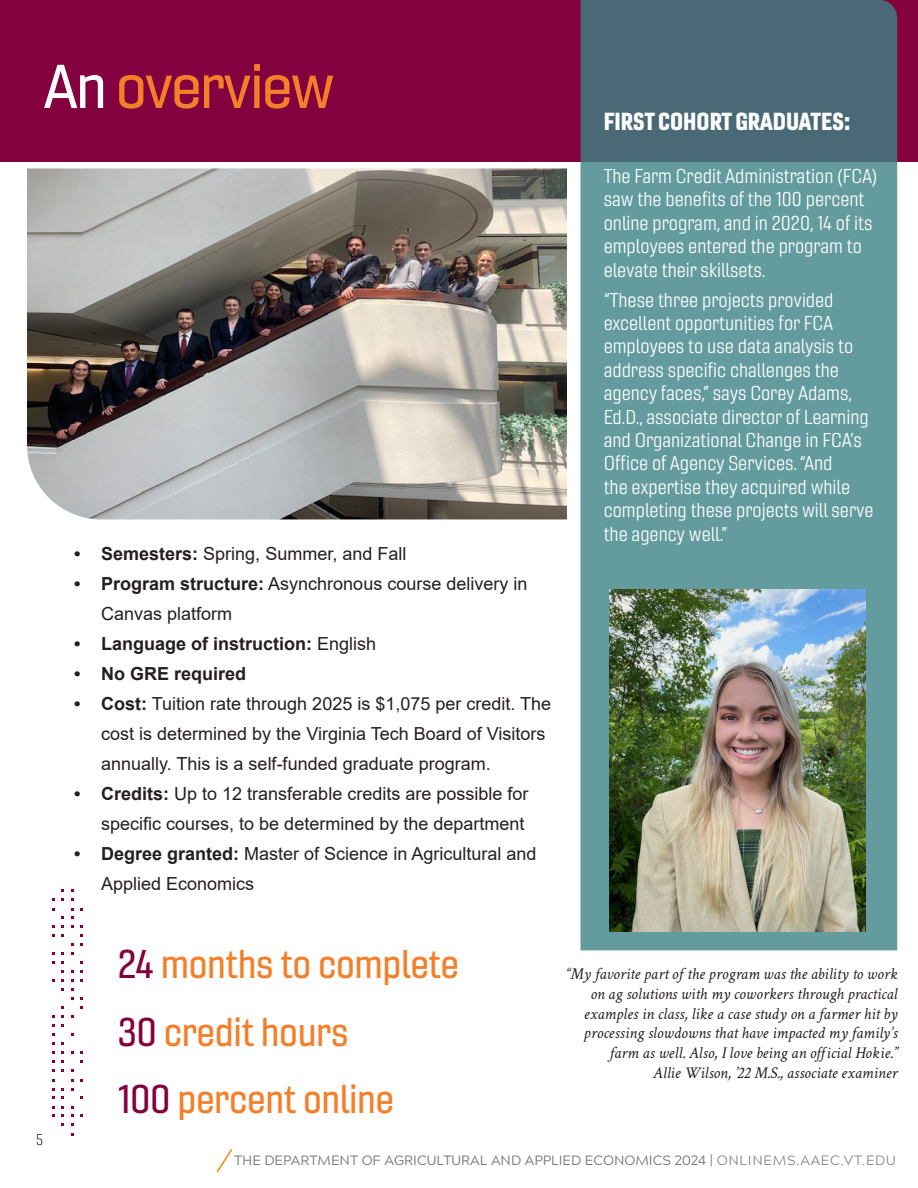
<style>
.page{position:relative;width:918px;height:1188px;background:#fff}
.page>*{position:absolute;margin:0;border:0;box-sizing:border-box;transform-origin:0 0}
.heading{font:500 expanded 60px "Gineso";letter-spacing:-.04em;color:#f47f2a}
.heading-2{font:39px "Gineso Nor Med";letter-spacing:-.01em;color:#f47f2a}
.heading-3{font:24px "Gineso Con Bla";color:#fff}
.heading-4{font:19.5px/23.4px "Gineso Nor Boo";color:#fff}
.t1{font:18px/30px "Arial";color:#231f20}
.t2{font:700 18px "Arial";color:#231f20}
.heading-5{font:italic 16.5px/19.8px "Crimson Text";color:#231f20;text-align:right}
.t3{font:15px "Gineso Nor Lig";color:#231f20}
.t4{font:13.5px "Acherus Grotesque";color:#77777a}
.s1{color:#fff}
.s2{font-weight:700}
.s3{font-weight:400}
.s4{color:#83013e}
.s5{font-weight:300}
</style>
<div class="page">
<div style="left:0;top:0;width:918px;height:162px;background:#83013e"></div>
<svg style="left:216px;top:1149px;width:17px;height:24px"></svg>
<img style="left:27px;top:168px;width:540px;height:351px">
<svg style="left:580px;top:0;width:317px;height:950px;fill:#639b9e"></svg>
<img style="left:609px;top:589px;width:257px;height:343px">
<svg style="left:71px;top:908px;width:2px;height:11px"></svg>
<p class="heading" style="left:43px;top:49px;width:293px"><span class="s1">An</span> overview</p>
<p class="t1" style="left:74px;top:538px;width:334px"><span class="s2">• Semesters:</span> Spring, Summer, and Fall</p>
<p class="t1" style="left:101px;top:568px;width:428px;text-indent:-27px"><span class="s2">• Program structure:</span> Asynchronous course delivery in<br>Canvas platform</p>
<p class="t2" style="left:74px;top:631px;width:304px">• Language of instruction: <span class="s3">English</span></p>
<p class="t2" style="left:74px;top:661px;width:174px">• No GRE required</p>
<p class="t1" style="left:101px;top:688px;width:451px;text-indent:-27px"><span class="s2">• Cost:</span> Tuition rate through 2025 is $1,075 per credit. The cost is determined by the Virginia Tech Board of Visitors annually. This is a self-funded graduate program.</p>
<p class="t1" style="left:74px;top:778px;width:456px;text-align:right"><span class="s2">• Credits:</span> Up to 12 transferable credits are possible for specific courses, to be determined by the department</p>
<p class="t1" style="left:101px;top:838px;width:437px;text-indent:-27px"><span class="s2">• Degree granted:</span> Master of Science in Agricultural and<br>Applied Economics</p>
<p class="heading-3" style="left:604px;top:105px;width:248px">FIRST COHORT GRADUATES:</p>
<p class="heading-4" style="left:604px;top:164px;width:275px">The Farm Credit Administration (FCA) saw the benefits of the 100 percent online program, and in 2020, 14 of its employees entered the program to elevate their skillsets.</p>
<p class="heading-4" style="left:604px;top:288px;width:271px">“These three projects provided excellent opportunities for FCA employees to use data analysis to address specific challenges the agency faces,” says Corey Adams,<br>Ed.D., associate director of Learning and Organizational Change in FCA’s<br>Office of Agency Services. “And<br>the expertise they acquired while completing these projects will serve the agency well.”</p>
<p class="t3" style="left:36px;top:1130px;width:8px">5</p>
<p class="heading-2" style="left:118px;top:940px;width:343px"><span class="s4">24</span> months to complete</p>
<p class="heading-2" style="left:118px;top:1008px;width:232px"><span class="s4">30</span> credit hours</p>
<p class="heading-2" style="left:118px;top:1075px;width:278px"><span class="s4">100</span> percent online</p>
<p class="heading-5" style="left:566px;top:964px;width:333px">“My favorite part of the program was the ability to work on ag solutions with my coworkers through practical examples in class, like a case study on a farmer hit by processing slowdowns that have impacted my family’s farm as well. Also, I love being an official Hokie.”<br>Allie Wilson, ’22 M.S., associate examiner</p>
<p class="t4" style="left:234px;top:1149px;width:663px">THE DEPARTMENT OF AGRICULTURAL AND APPLIED ECONOMICS 2024 | <span class="s5">ONLINEMS.AAEC.VT.EDU</span></p>
</div>
